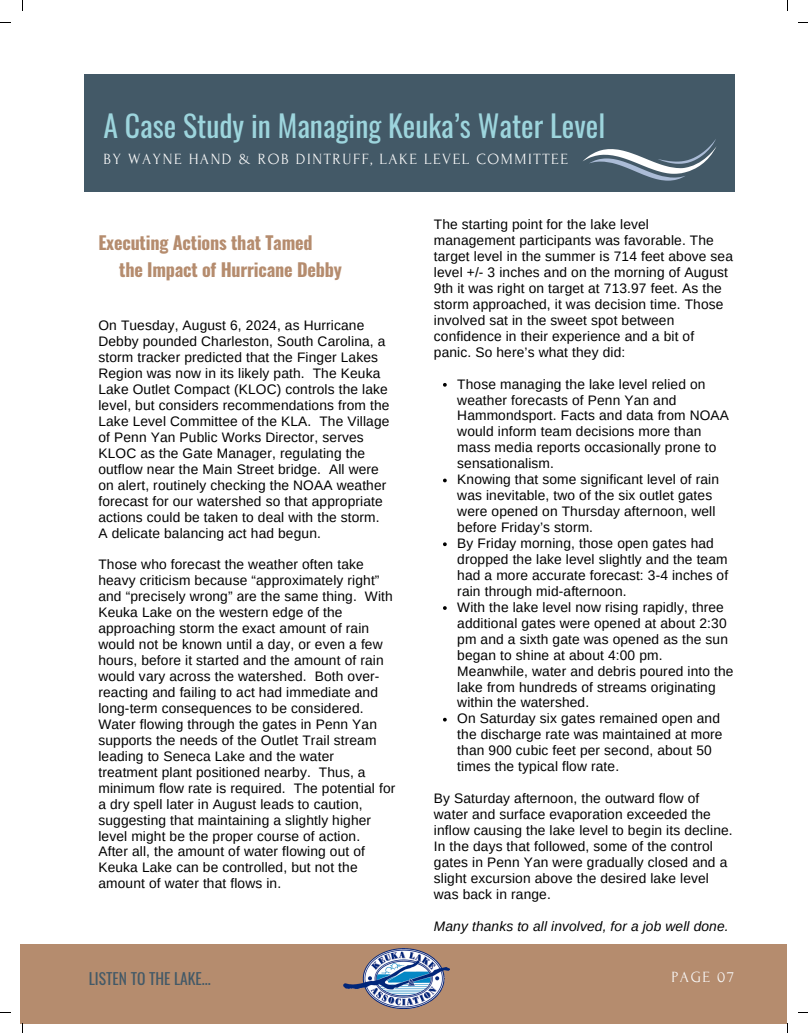
<style>
.page{position:relative;width:808px;height:1033px;background:#fff}
.page>*{position:absolute;margin:0;border:0;box-sizing:border-box;transform-origin:0 0}
.t1{font:29.75px "Oswald";color:#9dd5dd}
.t2{font:700 18.12px/26.2px "Oswald";letter-spacing:-.01em;color:#b58c6e}
.t3{font:15.5px "Forum";letter-spacing:.1em;color:#fafafa}
.t4{font:15.5px "Oswald";color:#435967}
.t5{font:13.75px/16px "Arimo";letter-spacing:.01em;color:#000}
.t6{font:italic 13.75px "Arimo";letter-spacing:.01em;color:#000}
</style>
<div class="page">
<div style="left:21px;top:944px;width:765px;height:79px;background:#b58c6e"></div>
<img style="left:343px;top:948px;width:106px;height:60px">
<div style="left:84px;top:74px;width:650px;height:117px;background:#435967"></div>
<svg style="left:583px;top:139px;width:133px;height:42px"></svg>
<svg style="left:443px;top:383px;width:3px;height:4px"></svg>
<svg style="left:443px;top:542px;width:3px;height:4px"></svg>
<svg style="left:443px;top:606px;width:3px;height:4px"></svg>
<p class="t1" style="left:103px;top:102px;width:503px">A Case Study in Managing Keuka’s Water Level</p>
<p class="t3" style="left:103px;top:151px;width:466px">BY WAYNE HAND &amp; ROB DINTRUFF, LAKE LEVEL COMMITTEE</p>
<h2 class="t2" style="left:119px;top:229px;width:224px;text-indent:-21px">Executing Actions that Tamed<br>the Impact of Hurricane Debby</h2>
<p class="t5" style="left:98px;top:317px;width:292px">On Tuesday, August 6, 2024, as Hurricane Debby pounded Charleston, South Carolina, a storm tracker predicted that the Finger Lakes Region was now in its likely path. The Keuka Lake Outlet Compact (KLOC) controls the lake level, but considers recommendations from the Lake Level Committee of the KLA. The Village of Penn Yan Public Works Director, serves KLOC as the Gate Manager, regulating the outflow near the Main Street bridge. All were on alert, routinely checking the NOAA weather forecast for our watershed so that appropriate actions could be taken to deal with the storm.<br>A delicate balancing act had begun.</p>
<p class="t5" style="left:98px;top:556px;width:298px">Those who forecast the weather often take heavy criticism because “approximately right” and “precisely wrong” are the same thing. With Keuka Lake on the western edge of the approaching storm the exact amount of rain would not be known until a day, or even a few hours, before it started and the amount of rain would vary across the watershed. Both over&shy;reacting and failing to act had immediate and long-term consequences to be considered.<br>Water flowing through the gates in Penn Yan supports the needs of the Outlet Trail stream leading to Seneca Lake and the water treatment plant positioned nearby. Thus, a minimum flow rate is required. The potential for a dry spell later in August leads to caution, suggesting that maintaining a slightly higher level might be the proper course of action.<br>After all, the amount of water flowing out of Keuka Lake can be controlled, but not the amount of water that flows in.</p>
<p class="t5" style="left:434px;top:216px;width:300px">The starting point for the lake level management participants was favorable. The target level in the summer is 714 feet above sea level +/- 3 inches and on the morning of August 9th it was right on target at 713.97 feet. As the storm approached, it was decision time. Those involved sat in the sweet spot between confidence in their experience and a bit of panic. So here’s what they did:</p>
<p class="t5" style="left:457px;top:376px;width:273px">Those managing the lake level relied on weather forecasts of Penn Yan and Hammondsport. Facts and data from NOAA would inform team decisions more than mass media reports occasionally prone to sensationalism.</p>
<p class="t5" style="left:457px;top:471px;width:263px">Knowing that some significant level of rain was inevitable, two of the six outlet gates were opened on Thursday afternoon, well before Friday’s storm.</p>
<p class="t5" style="left:457px;top:535px;width:272px">By Friday morning, those open gates had dropped the lake level slightly and the team had a more accurate forecast: 3-4 inches of rain through mid-afternoon.</p>
<h3 class="t5" style="left:457px;top:599px;width:278px">With the lake level now rising rapidly, three additional gates were opened at about 2:30 pm and a sixth gate was opened as the sun began to shine at about 4:00 pm.<br>Meanwhile, water and debris poured into the lake from hundreds of streams originating within the watershed.</h3>
<p class="t5" style="left:457px;top:710px;width:267px">On Saturday six gates remained open and the discharge rate was maintained at more than 900 cubic feet per second, about 50 times the typical flow rate.</p>
<p class="t5" style="left:434px;top:790px;width:300px">By Saturday afternoon, the outward flow of water and surface evaporation exceeded the inflow causing the lake level to begin its decline.<br>In the days that followed, some of the control gates in Penn Yan were gradually closed and a slight excursion above the desired lake level was back in range.</p>
<p class="t6" style="left:434px;top:918px;width:296px">Many thanks to all involved, for a job well done.</p>
<h1 class="t4" style="left:89px;top:966px;width:123px">LISTEN TO THE LAKE...</h1>
<h2 class="t3" style="left:671px;top:968px;width:64px">PAGE 07</h2>
</div>
